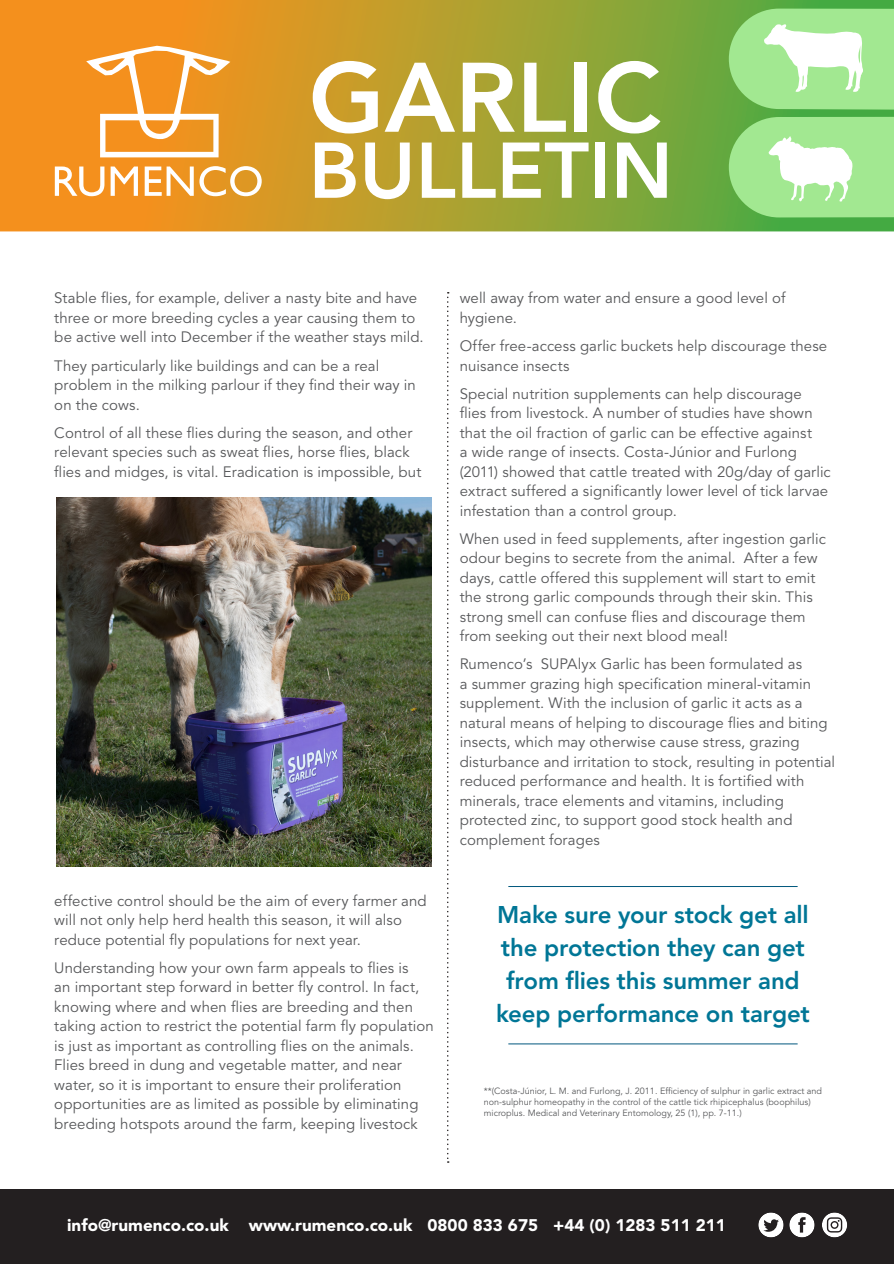
<style>
.page{position:relative;width:894px;height:1264px;background:#fff}
.page>*{position:absolute;margin:0;border:0;box-sizing:border-box;transform-origin:0 0}
.t1{font:800 97.5px "Avenir";color:#fff}
.t2{font:800 78px "Avenir";color:#fff}
.t3{font:800 24px/33px "Avenir";letter-spacing:-.01em;color:#007696;text-align:center}
.t4{font:900 16.8px "Avenir";color:#fff}
.t5{font:15px/19.5px "Avenir";letter-spacing:.005em;color:#57585a}
.t6{font:9px/10.8px "Avenir";color:#57585a}
</style>
<div class="page">
<div style="left:0;top:0;width:894px;height:238px;background:linear-gradient(to right,#ff8e18,#42af47)"></div>
<svg style="left:55px;top:166px;width:49px;height:30px"></svg>
<svg style="left:111px;top:166px;width:27px;height:30px"></svg>
<svg style="left:145px;top:166px;width:117px;height:30px"></svg>
<svg style="left:86px;top:46px;width:144px;height:111px"></svg>
<div style="left:0;top:1189px;width:894px;height:74px;background:#231f20"></div>
<svg style="left:758px;top:1212px;width:25px;height:25px"></svg>
<svg style="left:789px;top:1212px;width:25px;height:25px"></svg>
<svg style="left:822px;top:1212px;width:25px;height:25px"></svg>
<div style="left:0;top:231px;width:894px;height:12px;background:#fff"></div>
<svg style="left:728px;top:9px;width:166px;height:101px"></svg>
<svg style="left:728px;top:117px;width:166px;height:100px"></svg>
<hr style="left:508px;top:1043px;width:289px;height:1px;background:#00577d">
<hr style="left:508px;top:886px;width:289px;height:1px;background:#00577d">
<img style="left:57px;top:497px;width:375px;height:369px">
<svg style="left:447px;top:292px;width:2px;height:870px"></svg>
<h1 class="t1" style="left:309px;top:40px;width:354px">GARLIC</h1>
<h2 class="t2" style="left:309px;top:124px;width:366px">BULLETIN</h2>
<p class="t5" style="left:54px;top:289px;width:371px">Stable flies, for example, deliver a nasty bite and have three or more breeding cycles a year causing them to be active well into December if the weather stays mild.</p>
<p class="t5" style="left:54px;top:356px;width:363px">They particularly like buildings and can be a real problem in the milking parlour if they find their way in on the cows.</p>
<p class="t5" style="left:54px;top:423px;width:368px">Control of all these flies during the season, and other relevant species such as sweat flies, horse flies, black flies and midges, is vital. Eradication is impossible, but</p>
<p class="t5" style="left:54px;top:891px;width:374px">effective control should be the aim of every farmer and will not only help herd health this season, it will also reduce potential fly populations for next year.</p>
<p class="t5" style="left:54px;top:958px;width:381px">Understanding how your own farm appeals to flies is<br>an important step forward in better fly control. In fact, knowing where and when flies are breeding and then taking action to restrict the potential farm fly population is just as important as controlling flies on the animals.<br>Flies breed in dung and vegetable matter, and near water, so it is important to ensure their proliferation opportunities are as limited as possible by eliminating breeding hotspots around the farm, keeping livestock</p>
<p class="t5" style="left:460px;top:289px;width:327px">well away from water and ensure a good level of hygiene.</p>
<p class="t5" style="left:460px;top:336px;width:369px">Offer free-access garlic buckets help discourage these nuisance insects</p>
<p class="t5" style="left:460px;top:384px;width:372px">Special nutrition supplements can help discourage flies from livestock. A number of studies have shown that the oil fraction of garlic can be effective against<br>a wide range of insects. Costa-Júnior and Furlong (2011) showed that cattle treated with 20g/day of garlic extract suffered a significantly lower level of tick larvae infestation than a control group.</p>
<p class="t5" style="left:460px;top:529px;width:368px">When used in feed supplements, after ingestion garlic odour begins to secrete from the animal. After a few days, cattle offered this supplement will start to emit the strong garlic compounds through their skin. This strong smell can confuse flies and discourage them from seeking out their next blood meal!</p>
<p class="t5" style="left:460px;top:654px;width:377px">Rumenco’s SUPAlyx Garlic has been formulated as<br>a summer grazing high specification mineral-vitamin supplement. With the inclusion of garlic it acts as a natural means of helping to discourage flies and biting insects, which may otherwise cause stress, grazing disturbance and irritation to stock, resulting in potential reduced performance and health. It is fortified with minerals, trace elements and vitamins, including protected zinc, to support good stock health and complement forages</p>
<p class="t3" style="left:496px;top:898px;width:315px">Make sure your stock get all the protection they can get from flies this summer and keep performance on target</p>
<p class="t6" style="left:484px;top:1086px;width:340px">**(Costa-Júnior, L. M. and Furlong, J. 2011. Efficiency of sulphur in garlic extract and non-sulphur homeopathy in the control of the cattle tick rhipicephalus (boophilus) microplus. Medical and Veterinary Entomology, 25 (1), pp. 7-11.)</p>
<p class="t4" style="left:67px;top:1215px;width:660px">info@rumenco.co.uk www.rumenco.co.uk 0800 833 675 +44 (0) 1283 511 211</p>
</div>
